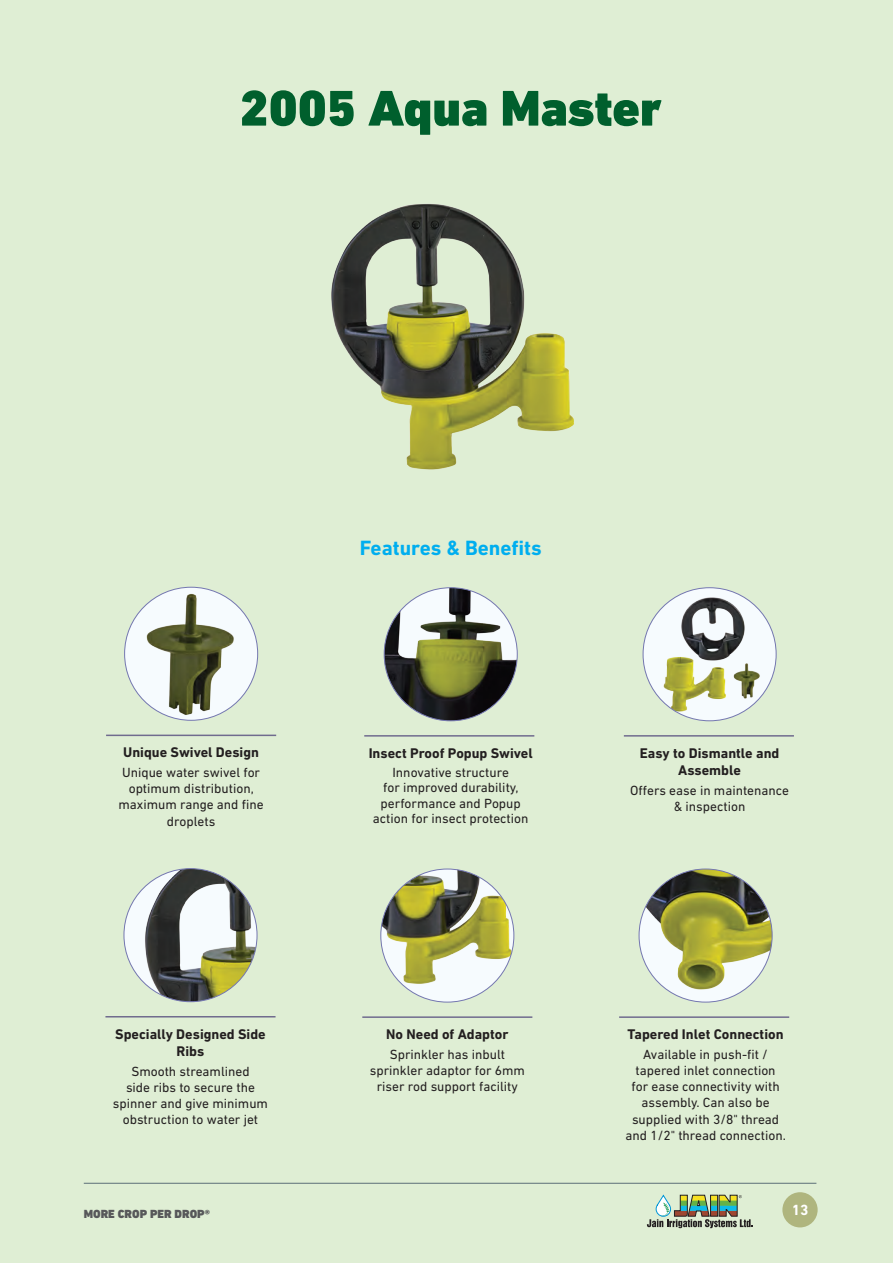
<style>
.page{position:relative;width:893px;height:1263px;background:#dfeed4}
.page>*{position:absolute;margin:0;border:0;box-sizing:border-box;transform-origin:0 0}
.t1{font:900 51px "DIN Next LT Pro";color:#005f2d}
.t2{font:700 21px "DIN Next LT Pro";color:#00aeef}
.t3{font:700 15px "DIN Next LT Pro";color:#fff}
.t4{font:700 14.25px/17.1px "DIN Next LT Pro";color:#231f20;text-align:center}
.t5{font:13.5px/16.2px "DIN Next LT Pro";color:#231f20;text-align:center}
.t6{font:900 12px "DIN Next LT Pro";color:#57585a}
</style>
<div class="page">
<div style="left:381px;top:869px;width:133px;height:133px;background:#f6fbfe;border-radius:50%"></div>
<img style="left:381px;top:869px;width:133px;height:117px">
<hr style="left:362px;top:1016px;width:170px;height:2px;background:#706b8e">
<img style="left:639px;top:869px;width:133px;height:127px">
<hr style="left:619px;top:1016px;width:170px;height:2px;background:#706b8e">
<div style="left:125px;top:587px;width:133px;height:133px;background:#f6fbfe;border-radius:50%"></div>
<img style="left:140px;top:592px;width:102px;height:123px">
<hr style="left:106px;top:735px;width:170px;height:1px;background:#706b8e">
<img style="left:384px;top:588px;width:133px;height:133px;border-radius:67px">
<hr style="left:364px;top:735px;width:170px;height:2px;background:#706b8e">
<div style="left:643px;top:588px;width:133px;height:133px;background:#f6fbfe;border-radius:50%"></div>
<img style="left:660px;top:594px;width:102px;height:119px">
<hr style="left:624px;top:735px;width:170px;height:2px;background:#706b8e">
<div style="left:124px;top:869px;width:133px;height:133px;background:#f6fbfe;border-radius:50%"></div>
<img style="left:140px;top:869px;width:117px;height:133px">
<hr style="left:105px;top:1016px;width:171px;height:1px;background:#706b8e">
<img style="left:331px;top:204px;width:243px;height:266px">
<hr style="left:84px;top:1183px;width:732px;height:1px;background:#5c6f78">
<div style="left:782px;top:1192px;width:36px;height:35px;background:#afb57e;border-radius:50%"></div>
<svg style="left:647px;top:1194px;width:106px;height:34px"></svg>
<h1 class="t1" style="left:240px;top:78px;width:424px">2005 AQUA MASTER</h1>
<p class="t4" style="left:123px;top:744px;width:137px">Unique Swivel Design</p>
<p class="t5" style="left:119px;top:764px;width:147px">Unique water swivel for optimum distribution, maximum range and fine droplets</p>
<p class="t4" style="left:115px;top:1025px;width:152px">Specially Designed Side<br>Ribs</p>
<p class="t5" style="left:113px;top:1063px;width:157px">Smooth streamlined<br>side ribs to secure the spinner and give minimum obstruction to water jet</p>
<h2 class="t2" style="left:360px;top:535px;width:184px">Features &amp; Benefits</h2>
<p class="t4" style="left:369px;top:744px;width:166px">Insect Proof Popup Swivel</p>
<p class="t5" style="left:373px;top:764px;width:157px;line-height:15.5px">Innovative structure<br>for improved durability, performance and Popup action for insect protection</p>
<p class="t4" style="left:386px;top:1026px;width:124px">No Need of Adaptor</p>
<p class="t5" style="left:370px;top:1046px;width:157px">Sprinkler has inbult sprinkler adaptor for 6mm riser rod support facility</p>
<p class="t4" style="left:640px;top:744px;width:141px">Easy to Dismantle and<br>Assemble</p>
<p class="t5" style="left:630px;top:782px;width:160px">Offers ease in maintenance &amp; inspection</p>
<p class="t4" style="left:628px;top:1026px;width:157px">Tapered Inlet Connection</p>
<p class="t5" style="left:626px;top:1046px;width:162px">Available in push-fit / tapered inlet connection<br>for ease connectivity with assembly. Can also be supplied with 3/8" thread and 1/2" thread connection.</p>
<p class="t6" style="left:84px;top:1207px;width:128px">MORE CROP PER DROP®</p>
<p class="t3" style="left:792px;top:1201px;width:18px">13</p>
</div>
